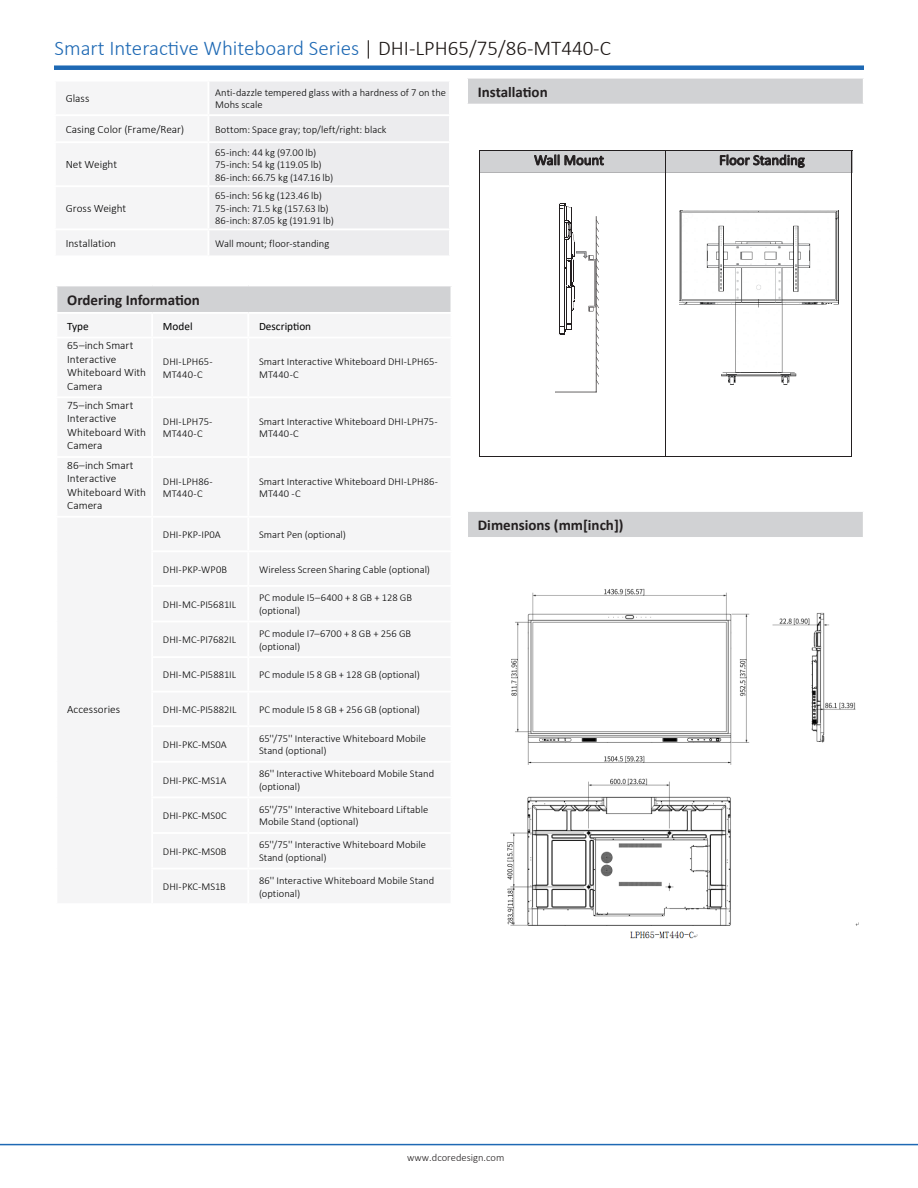
<style>
.page{position:relative;width:918px;height:1188px;background:#fff}
.page>*{position:absolute;margin:0;border:0;box-sizing:border-box;transform-origin:0 0}
.t1{font:300 21px "Calibri";color:#1e69b4}
.t2{font:700 15px "Calibri";color:#231f20}
.t3{font:14.7px "Calibri";color:#231f20}
.表格内标题{font:300 11.25px/13.5px "Calibri";letter-spacing:.005em;color:#000}
.t4{font:11.25px "Calibri";color:#000}
.表格正文{font:300 10.5px/12.6px "Calibri";letter-spacing:.005em;color:#000}
.t5{font:300 10.5px "Calibri";color:#231f20}
.s1{color:#1b1513}
</style>
<div class="page">
<hr style="left:0;top:1144px;width:918px;height:1px;background:#1e69b4">
<div style="left:54px;top:65px;width:810px;height:5px;background:#1e69b4"></div>
<div style="left:56px;top:285px;width:395px;height:28px;background:#d1d2d4"></div>
<div style="left:248px;top:313px;width:203px;height:25px;background:#f5f5f6"></div>
<hr style="left:247px;top:314px;width:2px;height:23px;background:#fff">
<hr style="left:248px;top:337px;width:204px;height:1px;background:#fff">
<hr style="left:56px;top:285px;width:96px;height:1px;background:#fff">
<svg style="left:56px;top:286px;width:192px;height:26px"></svg>
<hr style="left:152px;top:285px;width:96px;height:1px;background:#fff">
<hr style="left:248px;top:285px;width:204px;height:1px;background:#fff">
<hr style="left:56px;top:312px;width:96px;height:2px;background:#fff">
<hr style="left:152px;top:312px;width:96px;height:2px;background:#fff">
<hr style="left:248px;top:312px;width:204px;height:2px;background:#fff">
<hr style="left:666px;top:150px;width:1px;height:307px;background:#231f20">
<hr style="left:480px;top:457px;width:372px;height:1px;background:#231f20">
<hr style="left:852px;top:150px;width:1px;height:307px;background:#231f20">
<hr style="left:479px;top:150px;width:1px;height:307px;background:#231f20">
<svg style="left:480px;top:150px;width:372px;height:23px;background:#b7b7b9"></svg>
<svg style="left:555px;top:203px;width:44px;height:189px"></svg>
<img style="left:679px;top:210px;width:159px;height:174px">
<div style="left:467px;top:78px;width:397px;height:27px;background:#d1d2d4"></div>
<hr style="left:466px;top:77px;width:399px;height:2px;background:#fff">
<hr style="left:466px;top:104px;width:399px;height:2px;background:#fff">
<hr style="left:466px;top:79px;width:2px;height:25px;background:#fff">
<hr style="left:863px;top:79px;width:2px;height:25px;background:#fff">
<img style="left:507px;top:588px;width:352px;height:351px">
<div style="left:467px;top:511px;width:397px;height:27px;background:#d1d2d4"></div>
<hr style="left:466px;top:510px;width:399px;height:2px;background:#fff">
<hr style="left:466px;top:537px;width:399px;height:2px;background:#fff">
<hr style="left:466px;top:512px;width:2px;height:25px;background:#fff">
<hr style="left:863px;top:512px;width:2px;height:25px;background:#fff">
<div style="left:209px;top:82px;width:240px;height:173px;background:#ececee"></div>
<p class="t1" style="left:55px;top:35px;width:558px">Smart Interactive Whiteboard Series <span class="s1">| DHI-LPH65/75/86-MT440-C</span></p>
<p class="表格内标题" style="left:66px;top:92px;width:25px">Glass</p>
<p class="表格正文" style="left:215px;top:86px;width:232px">Anti-dazzle tempered glass with a hardness of 7 on the<br>Mohs scale</p>
<p class="表格内标题" style="left:66px;top:122px;width:120px">Casing Color (Frame/Rear)</p>
<p class="表格正文" style="left:215px;top:123px;width:173px">Bottom: Space gray; top/left/right: black</p>
<p class="表格内标题" style="left:66px;top:158px;width:53px">Net Weight</p>
<p class="表格正文" style="left:215px;top:146px;width:120px">65-inch: 44 kg (97.00 lb)<br>75-inch: 54 kg (119.05 lb)<br>86-inch: 66.75 kg (147.16 lb)</p>
<p class="表格内标题" style="left:66px;top:201px;width:62px">Gross Weight</p>
<p class="表格正文" style="left:215px;top:189px;width:120px">65-inch: 56 kg (123.46 lb)<br>75-inch: 71.5 kg (157.63 lb)<br>86-inch: 87.05 kg (191.91 lb)</p>
<p class="表格内标题" style="left:66px;top:237px;width:52px">Installation</p>
<p class="表格正文" style="left:215px;top:237px;width:116px">Wall mount; floor-standing</p>
<p class="t2" style="left:67px;top:290px;width:134px">Ordering Information</p>
<p class="t4" style="left:67px;top:318px;width:23px">Type</p>
<p class="t4" style="left:163px;top:318px;width:31px">Model</p>
<p class="t4" style="left:259px;top:318px;width:54px">Description</p>
<p class="表格内标题" style="left:67px;top:339px;width:80px">65–inch Smart<br>Interactive<br>Whiteboard With<br>Camera</p>
<p class="表格正文" style="left:163px;top:355px;width:51px">DHI-LPH65-<br>MT440-C</p>
<p class="表格正文" style="left:259px;top:355px;width:180px">Smart Interactive Whiteboard DHI-LPH65-<br>MT440-C</p>
<p class="表格内标题" style="left:67px;top:398px;width:80px">75–inch Smart<br>Interactive<br>Whiteboard With<br>Camera</p>
<p class="表格内标题" style="left:67px;top:458px;width:80px">86–inch Smart<br>Interactive<br>Whiteboard With<br>Camera</p>
<p class="表格内标题" style="left:67px;top:702px;width:54px">Accessories</p>
<p class="表格正文" style="left:163px;top:415px;width:51px">DHI-LPH75-<br>MT440-C</p>
<p class="表格正文" style="left:259px;top:415px;width:180px">Smart Interactive Whiteboard DHI-LPH75-<br>MT440-C</p>
<p class="表格正文" style="left:163px;top:475px;width:51px">DHI-LPH86-<br>MT440-C</p>
<p class="表格正文" style="left:259px;top:475px;width:180px">Smart Interactive Whiteboard DHI-LPH86-<br>MT440 -C</p>
<p class="表格正文" style="left:163px;top:528px;width:59px">DHI-PKP-IP0A</p>
<p class="表格正文" style="left:259px;top:528px;width:88px">Smart Pen (optional)</p>
<p class="表格正文" style="left:163px;top:563px;width:66px">DHI-PKP-WP0B</p>
<p class="表格正文" style="left:259px;top:563px;width:173px">Wireless Screen Sharing Cable (optional)</p>
<p class="表格正文" style="left:163px;top:598px;width:75px">DHI-MC-PI5681IL</p>
<p class="表格正文" style="left:259px;top:591px;width:155px">PC module I5–6400 + 8 GB + 128 GB (optional)</p>
<p class="表格正文" style="left:163px;top:633px;width:75px">DHI-MC-PI7682IL</p>
<p class="表格正文" style="left:259px;top:627px;width:154px">PC module I7–6700 + 8 GB + 256 GB (optional)</p>
<p class="表格正文" style="left:163px;top:668px;width:75px">DHI-MC-PI5881IL</p>
<p class="表格正文" style="left:259px;top:668px;width:162px">PC module I5 8 GB + 128 GB (optional)</p>
<p class="表格正文" style="left:163px;top:703px;width:75px">DHI-MC-PI5882IL</p>
<p class="表格正文" style="left:259px;top:703px;width:162px">PC module I5 8 GB + 256 GB (optional)</p>
<p class="表格正文" style="left:163px;top:738px;width:65px">DHI-PKC-MS0A</p>
<p class="表格正文" style="left:259px;top:732px;width:168px">65''/75'' Interactive Whiteboard Mobile<br>Stand (optional)</p>
<p class="表格正文" style="left:163px;top:774px;width:65px">DHI-PKC-MS1A</p>
<p class="表格正文" style="left:259px;top:767px;width:177px">86'' Interactive Whiteboard Mobile Stand (optional)</p>
<p class="表格正文" style="left:163px;top:809px;width:65px">DHI-PKC-MS0C</p>
<p class="表格正文" style="left:259px;top:803px;width:171px">65''/75'' Interactive Whiteboard Liftable<br>Mobile Stand (optional)</p>
<p class="表格正文" style="left:163px;top:845px;width:65px">DHI-PKC-MS0B</p>
<p class="表格正文" style="left:259px;top:839px;width:168px">65''/75'' Interactive Whiteboard Mobile<br>Stand (optional)</p>
<p class="表格正文" style="left:163px;top:880px;width:64px">DHI-PKC-MS1B</p>
<p class="表格正文" style="left:259px;top:874px;width:177px">86'' Interactive Whiteboard Mobile Stand (optional)</p>
<p class="t2" style="left:478px;top:81px;width:71px">Installation</p>
<p class="t3" style="left:534px;top:151px;width:71px">Wall Mount</p>
<p class="t3" style="left:719px;top:151px;width:87px">Floor Standing</p>
<p class="t2" style="left:478px;top:514px;width:147px">Dimensions (mm[inch])</p>
<p class="t5" style="left:407px;top:1151px;width:98px">www.dcoredesign.com</p>
</div>
